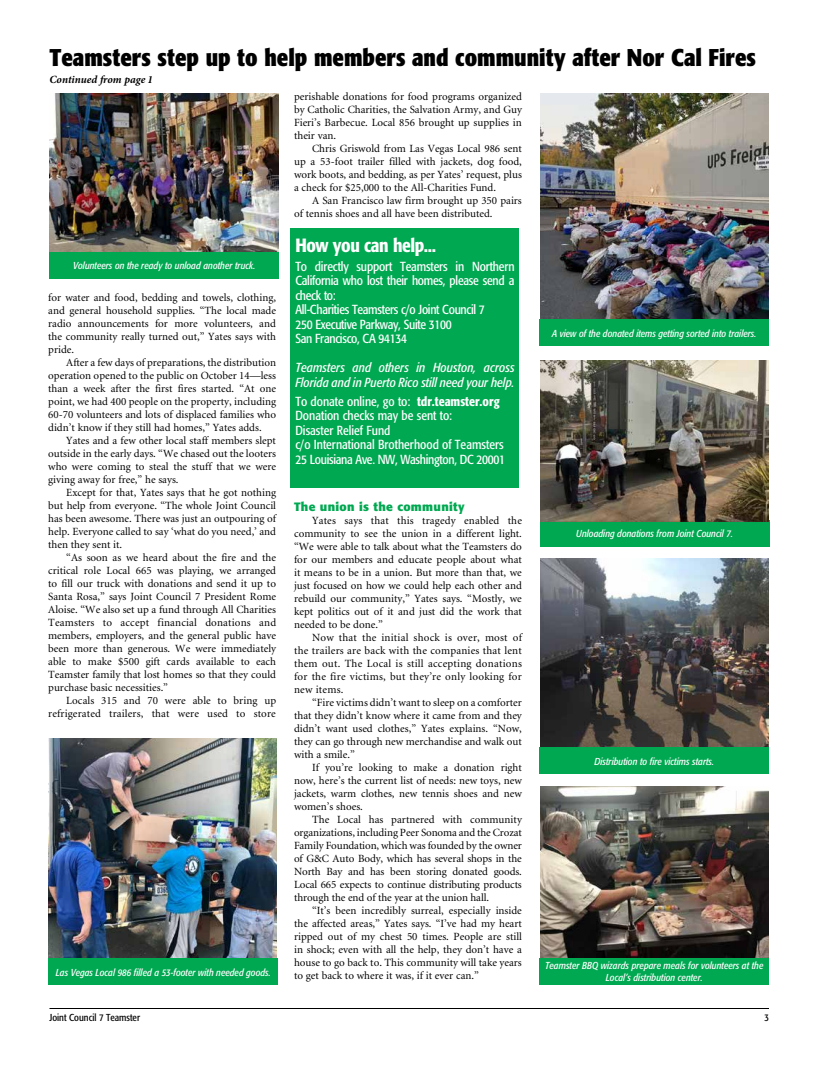
<style>
.page{position:relative;width:819px;height:1080px;background:#fff}
.page>*{position:absolute;margin:0;border:0;box-sizing:border-box;transform-origin:0 0}
.t1{font:700 condensed 24px "Formata";color:#000}
.t2{font:500 condensed 19px "Formata";letter-spacing:-.02em;color:#fff}
.t3{font:condensed 13px/14.5px "Formata";letter-spacing:-.02em;color:#fff}
.t4{font:condensed 13px/14.5px "Formata";color:#fff}
.t5{font:italic condensed 13px/14.5px "Formata";color:#fff}
.t6{font:700 12px "Formata";letter-spacing:.025em;color:#00a851}
.t7{font:11px/13px "Minion";color:#000;text-align:justify}
.t8{font:italic 700 11px "Minion Pro";color:#000}
.t9{font:italic condensed 10px/12px "Formata";color:#fff;text-align:center}
.t10{font:condensed 10px "Formata";color:#000}
.s1{font-weight:500}
</style>
<div class="page">
<hr style="left:50px;top:1008px;width:719px;height:1px;background:#000">
<div style="left:291px;top:228px;width:228px;height:259px;background:#00a851"></div>
<img style="left:49px;top:738px;width:227px;height:220px">
<img style="left:50px;top:94px;width:229px;height:158px">
<img style="left:540px;top:94px;width:229px;height:226px">
<img style="left:540px;top:558px;width:229px;height:190px">
<img style="left:540px;top:787px;width:229px;height:171px">
<div style="left:50px;top:252px;width:229px;height:27px;background:#00a851"></div>
<div style="left:49px;top:958px;width:229px;height:28px;background:#00a851"></div>
<div style="left:540px;top:958px;width:229px;height:27px;background:#00a851"></div>
<div style="left:540px;top:320px;width:229px;height:26px;background:#00a851"></div>
<div style="left:540px;top:520px;width:229px;height:27px;background:#00a851"></div>
<div style="left:540px;top:748px;width:229px;height:26px;background:#00a851"></div>
<img style="left:541px;top:360px;width:227px;height:162px">
<h1 class="t1" style="left:50px;top:43px;width:708px">Teamsters step up to help members and community after Nor Cal Fires</h1>
<p class="t8" style="left:50px;top:72px;width:105px">Continued from page 1</p>
<p class="t7" style="left:294px;top:91px;width:229px">perishable donations for food programs organized by Catholic Charities, the Salvation Army, and Guy Fieri’s Barbecue. Local 856 brought up supplies in their van.</p>
<p class="t7" style="left:294px;top:143px;width:229px;text-indent:18px">Chris Griswold from Las Vegas Local 986 sent up a 53-foot trailer filled with jackets, dog food, work boots, and bedding, as per Yates’ request, plus a check for $25,000 to the All-Charities Fund.</p>
<p class="t7" style="left:294px;top:195px;width:229px;text-indent:18px">A San Francisco law firm brought up 350 pairs of tennis shoes and all have been distributed.</p>
<h2 class="t2" style="left:295px;top:234px;width:142px">How you can help...</h2>
<p class="t3" style="left:295px;top:259px;width:221px">To directly support Teamsters in Northern California who lost their homes, please send a check to:<br>All-Charities Teamsters c/o Joint Council 7<br>250 Executive Parkway, Suite 3100<br>San Francisco, CA 94134</p>
<p class="t5" style="left:295px;top:361px;width:221px">Teamsters and others in Houston, across<br>Florida and in Puerto Rico still need your help.</p>
<p class="t4" style="left:295px;top:394px;width:211px">To donate online, go to: <span class="s1">tdr.teamster.org </span>Donation checks may be sent to:<br>Disaster Relief Fund<br>c/o International Brotherhood of Teamsters 25 Louisiana Ave. NW, Washington, DC 20001</p>
<p class="t9" style="left:73px;top:260px;width:184px">Volunteers on the ready to unload another truck.</p>
<p class="t7" style="left:48px;top:291px;width:229px">for water and food, bedding and towels, clothing, and general household supplies. “The local made radio announcements for more volunteers, and the community really turned out,” Yates says with pride.</p>
<p class="t7" style="left:48px;top:356px;width:229px;text-indent:18px">After a few days of preparations, the distribution operation opened to the public on October 14—less than a week after the first fires started. “At one point, we had 400 people on the property, including 60-70 volunteers and lots of displaced families who didn’t know if they still had homes,” Yates adds.</p>
<p class="t7" style="left:48px;top:434px;width:229px;text-indent:18px">Yates and a few other local staff members slept outside in the early days. “We chased out the looters who were coming to steal the stuff that we were giving away for free,” he says.</p>
<p class="t7" style="left:48px;top:486px;width:229px;text-indent:18px">Except for that, Yates says that he got nothing but help from everyone. “The whole Joint Council has been awesome. There was just an outpouring of help. Everyone called to say ‘what do you need,’ and then they sent it.</p>
<p class="t7" style="left:48px;top:551px;width:229px;text-indent:18px">“As soon as we heard about the fire and the critical role Local 665 was playing, we arranged to fill our truck with donations and send it up to Santa Rosa,” says Joint Council 7 President Rome Aloise. “We also set up a fund through All Charities Teamsters to accept financial donations and members, employers, and the general public have been more than generous. We were immediately able to make $500 gift cards available to each Teamster family that lost homes so that they could purchase basic necessities.”</p>
<p class="t7" style="left:48px;top:694px;width:229px;text-align:right">Locals 315 and 70 were able to bring up refrigerated trailers, that were used to store</p>
<p class="t9" style="left:552px;top:327px;width:206px">A view of the donated items getting sorted into trailers.</p>
<p class="t6" style="left:294px;top:499px;width:172px">The union is the community</p>
<p class="t7" style="left:294px;top:515px;width:229px;text-indent:18px">Yates says that this tragedy enabled the community to see the union in a different light. “We were able to talk about what the Teamsters do for our members and educate people about what it means to be in a union. But more than that, we just focused on how we could help each other and rebuild our community,” Yates says. “Mostly, we kept politics out of it and just did the work that needed to be done.”</p>
<p class="t7" style="left:294px;top:632px;width:229px;text-indent:18px">Now that the initial shock is over, most of the trailers are back with the companies that lent them out. The Local is still accepting donations for the fire victims, but they’re only looking for new items.</p>
<p class="t7" style="left:294px;top:697px;width:229px;text-indent:18px">“Fire victims didn’t want to sleep on a comforter that they didn’t know where it came from and they didn’t want used clothes,” Yates explains. “Now, they can go through new merchandise and walk out with a smile.”</p>
<p class="t7" style="left:294px;top:762px;width:229px;text-indent:18px">If you’re looking to make a donation right now, here’s the current list of needs: new toys, new jackets, warm clothes, new tennis shoes and new women’s shoes.</p>
<p class="t7" style="left:294px;top:814px;width:229px;text-indent:18px">The Local has partnered with community organizations, including Peer Sonoma and the Crozat Family Foundation, which was founded by the owner of G&amp;C Auto Body, which has several shops in the North Bay and has been storing donated goods.<br>Local 665 expects to continue distributing products through the end of the year at the union hall.</p>
<p class="t7" style="left:294px;top:905px;width:229px;text-indent:18px">“It’s been incredibly surreal, especially inside the affected areas,” Yates says. “I’ve had my heart ripped out of my chest 50 times. People are still in shock; even with all the help, they don’t have a house to go back to. This community will take years to get back to where it was, if it ever can.”</p>
<p class="t9" style="left:576px;top:528px;width:158px">Unloading donations from Joint Council 7.</p>
<p class="t9" style="left:594px;top:755px;width:121px">Distribution to fire victims starts.</p>
<p class="t9" style="left:56px;top:966px;width:217px">Las Vegas Local 986 filled a 53-footer with needed goods.</p>
<p class="t9" style="left:545px;top:960px;width:220px">Teamster BBQ wizards prepare meals for volunteers at the<br>Local’s distribution center.</p>
<p class="t10" style="left:50px;top:1011px;width:92px">Joint Council 7 Teamster</p>
<p class="t10" style="left:764px;top:1011px;width:6px">3</p>
</div>
